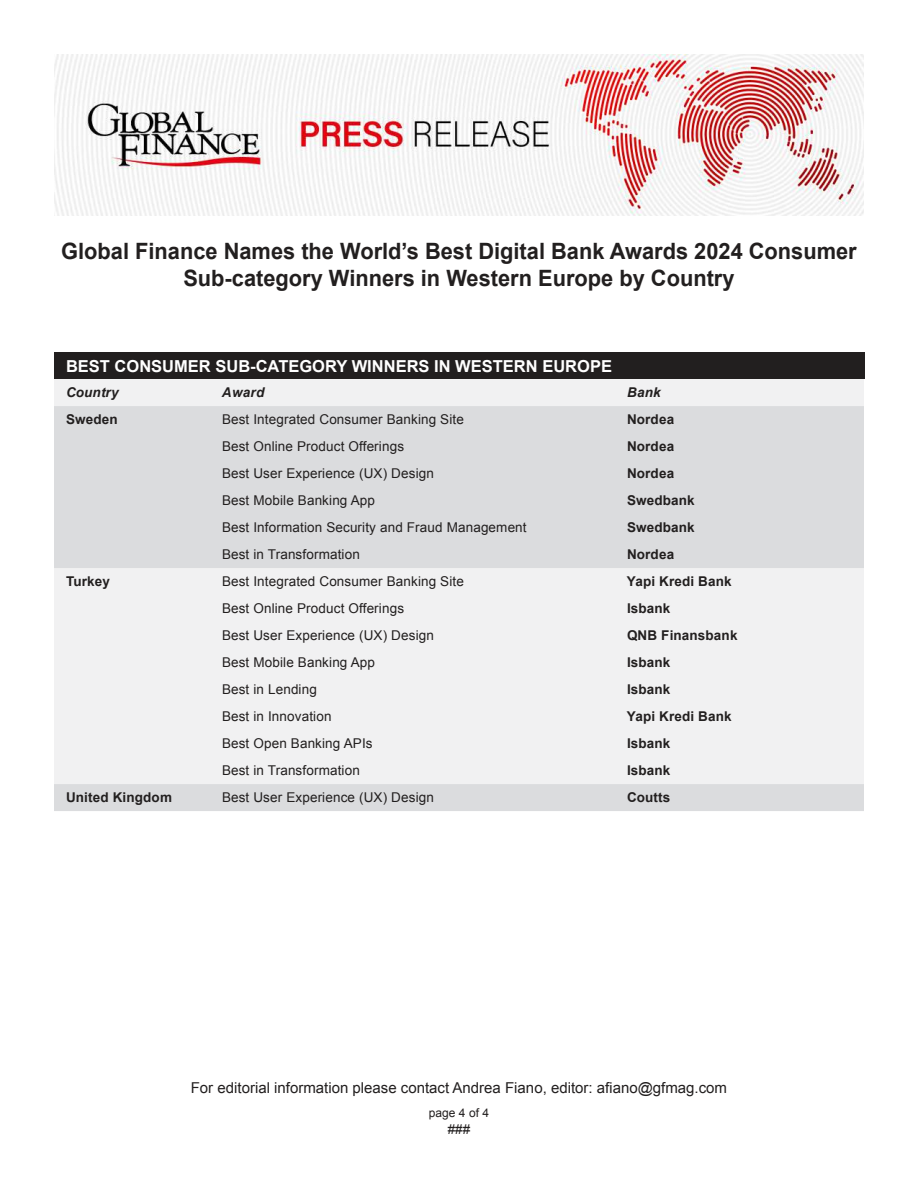
<style>
.page{position:relative;width:918px;height:1188px;background:#fff}
.page>*{position:absolute;margin:0;border:0;box-sizing:border-box;transform-origin:0 0}
.t1{font:700 22.5px/27px "Arial";color:#221f1f;text-align:center}
.t2{font:700 16.5px "Arial";color:#fff}
.t3{font:15px "Arial";color:#221f1f}
.t4{font:13.5px "Arial";letter-spacing:.01em;color:#221f1f}
.t5{font:700 13.5px "Arial";letter-spacing:.01em;color:#221f1f}
.t6{font:italic 700 13.5px "Arial";letter-spacing:.02em;color:#221f1f}
.t7{font:12px "Arial";color:#221f1f}
</style>
<div class="page">
<img style="left:54px;top:54px;width:810px;height:162px">
<div style="left:54px;top:352px;width:810px;height:27px;background:#221f1f"></div>
<div style="left:54px;top:379px;width:810px;height:27px;background:#f1f1f2"></div>
<svg style="left:54px;top:406px;width:810px;height:405px;fill:#f1f1f2"></svg>
<h1 class="t1" style="left:61px;top:240px;width:797px">Global Finance Names the World’s Best Digital Bank Awards 2024 Consumer<br>Sub-category Winners in Western Europe by Country</h1>
<p class="t2" style="left:66px;top:360px;width:548px">BEST CONSUMER SUB-CATEGORY WINNERS IN WESTERN EUROPE</p>
<p class="t6" style="left:66px;top:388px;width:54px">Country</p>
<p class="t6" style="left:222px;top:388px;width:44px">Award</p>
<p class="t6" style="left:627px;top:388px;width:35px">Bank</p>
<p class="t5" style="left:66px;top:415px;width:53px">Sweden</p>
<p class="t4" style="left:222px;top:415px;width:243px">Best Integrated Consumer Banking Site</p>
<p class="t5" style="left:627px;top:415px;width:49px">Nordea</p>
<p class="t4" style="left:222px;top:442px;width:184px">Best Online Product Offerings</p>
<p class="t5" style="left:627px;top:442px;width:49px">Nordea</p>
<p class="t4" style="left:222px;top:465px;width:213px">Best User Experience (UX) Design</p>
<p class="t5" style="left:627px;top:469px;width:49px">Nordea</p>
<p class="t4" style="left:222px;top:496px;width:155px">Best Mobile Banking App</p>
<p class="t5" style="left:627px;top:496px;width:69px">Swedbank</p>
<p class="t4" style="left:222px;top:523px;width:306px">Best Information Security and Fraud Management</p>
<p class="t5" style="left:627px;top:523px;width:69px">Swedbank</p>
<p class="t4" style="left:222px;top:550px;width:139px">Best in Transformation</p>
<p class="t5" style="left:627px;top:550px;width:49px">Nordea</p>
<p class="t5" style="left:66px;top:577px;width:45px">Turkey</p>
<p class="t4" style="left:222px;top:577px;width:243px">Best Integrated Consumer Banking Site</p>
<p class="t5" style="left:627px;top:577px;width:106px">Yapi Kredi Bank</p>
<p class="t4" style="left:222px;top:604px;width:184px">Best Online Product Offerings</p>
<p class="t5" style="left:627px;top:604px;width:45px">Isbank</p>
<p class="t4" style="left:222px;top:627px;width:213px">Best User Experience (UX) Design</p>
<p class="t5" style="left:627px;top:631px;width:112px">QNB Finansbank</p>
<p class="t4" style="left:222px;top:658px;width:155px">Best Mobile Banking App</p>
<p class="t5" style="left:627px;top:658px;width:45px">Isbank</p>
<p class="t4" style="left:222px;top:685px;width:96px">Best in Lending</p>
<p class="t5" style="left:627px;top:685px;width:45px">Isbank</p>
<p class="t4" style="left:222px;top:712px;width:111px">Best in Innovation</p>
<p class="t5" style="left:627px;top:712px;width:106px">Yapi Kredi Bank</p>
<p class="t4" style="left:222px;top:739px;width:152px">Best Open Banking APIs</p>
<p class="t5" style="left:627px;top:739px;width:45px">Isbank</p>
<p class="t4" style="left:222px;top:766px;width:139px">Best in Transformation</p>
<p class="t5" style="left:627px;top:766px;width:45px">Isbank</p>
<p class="t5" style="left:66px;top:793px;width:108px">United Kingdom</p>
<p class="t4" style="left:222px;top:789px;width:213px">Best User Experience (UX) Design</p>
<p class="t5" style="left:627px;top:793px;width:45px">Coutts</p>
<p class="t3" style="left:191px;top:1078px;width:538px">For editorial information please contact Andrea Fiano, editor: afiano@gfmag.com</p>
<p class="t7" style="left:429px;top:1109px;width:62px">page 4 of 4</p>
<p class="t4" style="left:448px;top:1124px;width:24px">###</p>
</div>
